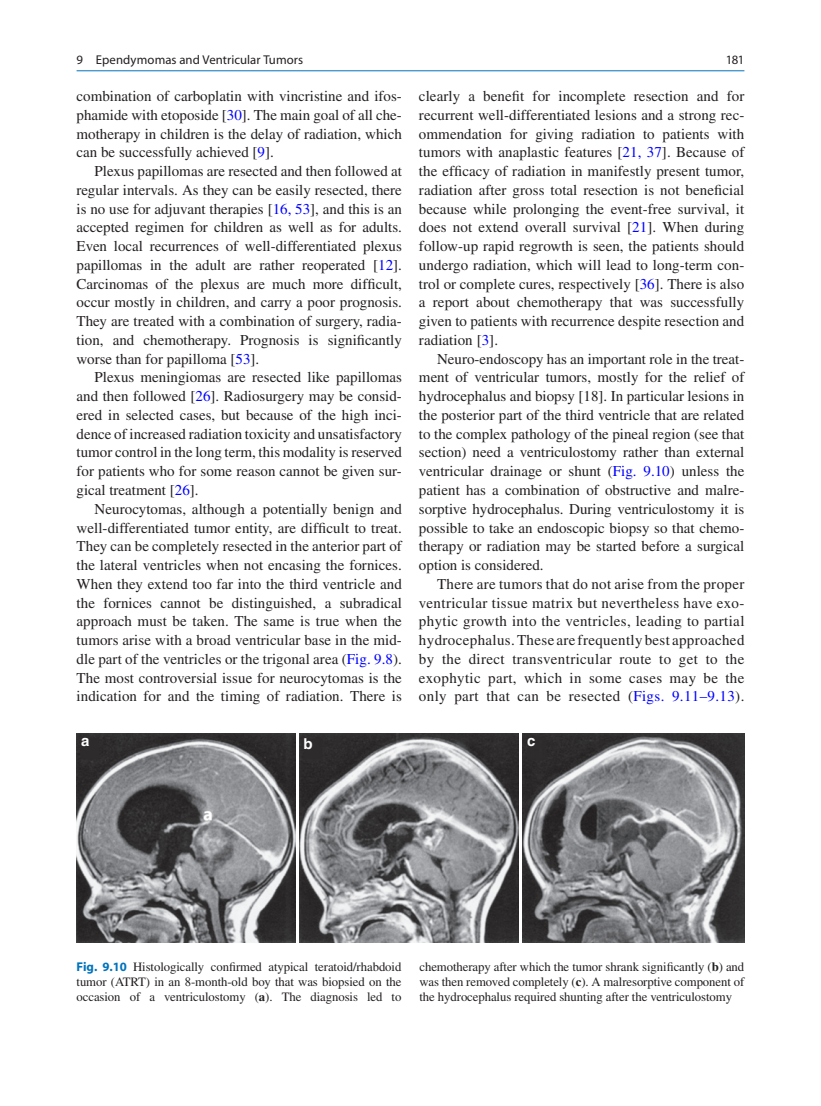
<style>
.page{position:relative;width:821px;height:1106px;background:#fff}
.page>*{position:absolute;margin:0;border:0;box-sizing:border-box;transform-origin:0 0}
.t1{font:15px "Times";color:#231f20}
.t2{font:15px "Times";letter-spacing:.025em;color:#231f20}
.t3{font:700 15px "Helvetica";color:#fff}
.t4{font:12.75px/15px "Times";letter-spacing:-.005em;color:#231f20;text-align:justify}
.t5{font:12.75px "Myriad";letter-spacing:.005em;color:#231f20}
.s1{color:#00f}
.s2{font-family:"Myriad";font-weight:700;color:#0073bc}
.s3{font-weight:700}
</style>
<div class="page">
<hr style="left:77px;top:70px;width:667px;height:1px;background:#0073bc">
<img style="left:522px;top:733px;width:222px;height:210px">
<img style="left:299px;top:733px;width:219px;height:210px">
<img style="left:77px;top:733px;width:218px;height:210px">
<p class="t5" style="left:77px;top:55px;width:228px">9 Ependymomas and Ventricular Tumors</p>
<p class="t5" style="left:725px;top:55px;width:20px">181</p>
<p class="t1" style="left:77px;top:91px;width:327px">combination of carboplatin with vincristine and ifos-</p>
<p class="t1" style="left:77px;top:109px;width:327px">phamide with etoposide [<span class="s1">30</span>]. The main goal of all che-</p>
<p class="t1" style="left:77px;top:128px;width:327px">motherapy in children is the delay of radiation, which</p>
<p class="t1" style="left:77px;top:147px;width:199px">can be successfully achieved [<span class="s1">9</span>].</p>
<p class="t1" style="left:95px;top:166px;width:309px">Plexus papillomas are resected and then followed at</p>
<p class="t1" style="left:77px;top:184px;width:327px">regular intervals. As they can be easily resected, there</p>
<p class="t1" style="left:77px;top:203px;width:327px">is no use for adjuvant therapies [<span class="s1">16, 53</span>], and this is an</p>
<p class="t1" style="left:77px;top:222px;width:327px">accepted regimen for children as well as for adults.</p>
<p class="t1" style="left:77px;top:241px;width:327px">Even local recurrences of well-differentiated plexus</p>
<p class="t1" style="left:77px;top:259px;width:327px">papillomas in the adult are rather reoperated [<span class="s1">12</span>].</p>
<p class="t1" style="left:77px;top:278px;width:327px">Carcinomas of the plexus are much more difficult,</p>
<p class="t1" style="left:77px;top:297px;width:327px">occur mostly in children, and carry a poor prognosis.</p>
<p class="t1" style="left:77px;top:316px;width:327px">They are treated with a combination of surgery, radia-</p>
<p class="t1" style="left:77px;top:334px;width:327px">tion, and chemotherapy. Prognosis is significantly</p>
<p class="t1" style="left:77px;top:353px;width:184px">worse than for papilloma [<span class="s1">53</span>].</p>
<p class="t1" style="left:95px;top:372px;width:309px">Plexus meningiomas are resected like papillomas</p>
<p class="t1" style="left:77px;top:391px;width:327px">and then followed [<span class="s1">26</span>]. Radiosurgery may be consid-</p>
<p class="t1" style="left:77px;top:409px;width:327px">ered in selected cases, but because of the high inci-</p>
<p class="t1" style="left:77px;top:428px;width:327px">dence of increased radiation toxicity and unsatisfactory</p>
<p class="t1" style="left:77px;top:447px;width:327px">tumor control in the long term, this modality is reserved</p>
<p class="t1" style="left:77px;top:466px;width:327px">for patients who for some reason cannot be given sur-</p>
<p class="t1" style="left:77px;top:484px;width:124px">gical treatment [<span class="s1">26</span>].</p>
<p class="t1" style="left:95px;top:503px;width:309px">Neurocytomas, although a potentially benign and</p>
<p class="t1" style="left:77px;top:522px;width:327px">well-differentiated tumor entity, are difficult to treat.</p>
<p class="t1" style="left:77px;top:541px;width:327px">They can be completely resected in the anterior part of</p>
<p class="t1" style="left:77px;top:559px;width:327px">the lateral ventricles when not encasing the fornices.</p>
<p class="t1" style="left:77px;top:578px;width:327px">When they extend too far into the third ventricle and</p>
<p class="t1" style="left:77px;top:597px;width:327px">the fornices cannot be distinguished, a subradical</p>
<p class="t1" style="left:77px;top:616px;width:327px">approach must be taken. The same is true when the</p>
<p class="t1" style="left:77px;top:634px;width:327px">tumors arise with a broad ventricular base in the mid-</p>
<p class="t1" style="left:77px;top:653px;width:327px">dle part of the ventricles or the trigonal area (<span class="s1">Fig. 9.8</span>).</p>
<p class="t1" style="left:77px;top:672px;width:327px">The most controversial issue for neurocytomas is the</p>
<p class="t1" style="left:77px;top:691px;width:327px">indication for and the timing of radiation. There is</p>
<p class="t1" style="left:419px;top:91px;width:327px">clearly a benefit for incomplete resection and for</p>
<p class="t1" style="left:419px;top:109px;width:327px">recurrent well-differentiated lesions and a strong rec-</p>
<p class="t1" style="left:419px;top:128px;width:327px">ommendation for giving radiation to patients with</p>
<p class="t1" style="left:419px;top:147px;width:327px">tumors with anaplastic features [<span class="s1">21, 37</span>]. Because of</p>
<p class="t1" style="left:419px;top:166px;width:327px">the efficacy of radiation in manifestly present tumor,</p>
<p class="t1" style="left:419px;top:184px;width:327px">radiation after gross total resection is not beneficial</p>
<p class="t1" style="left:419px;top:203px;width:327px">because while prolonging the event-free survival, it</p>
<p class="t1" style="left:419px;top:222px;width:327px">does not extend overall survival [<span class="s1">21</span>]. When during</p>
<p class="t1" style="left:419px;top:241px;width:327px">follow-up rapid regrowth is seen, the patients should</p>
<p class="t1" style="left:419px;top:259px;width:327px">undergo radiation, which will lead to long-term con-</p>
<p class="t1" style="left:419px;top:278px;width:327px">trol or complete cures, respectively [<span class="s1">36</span>]. There is also</p>
<p class="t1" style="left:419px;top:297px;width:327px">a report about chemotherapy that was successfully</p>
<p class="t1" style="left:419px;top:316px;width:327px">given to patients with recurrence despite resection and</p>
<p class="t1" style="left:419px;top:334px;width:81px">radiation [<span class="s1">3</span>].</p>
<p class="t1" style="left:437px;top:353px;width:309px">Neuro-endoscopy has an important role in the treat-</p>
<p class="t1" style="left:419px;top:372px;width:327px">ment of ventricular tumors, mostly for the relief of</p>
<p class="t1" style="left:419px;top:391px;width:327px">hydrocephalus and biopsy [18]. In particular lesions in</p>
<p class="t1" style="left:419px;top:409px;width:327px">the posterior part of the third ventricle that are related</p>
<p class="t1" style="left:419px;top:428px;width:327px">to the complex pathology of the pineal region (see that</p>
<p class="t1" style="left:419px;top:447px;width:327px">section) need a ventriculostomy rather than external</p>
<p class="t1" style="left:419px;top:466px;width:327px">ventricular drainage or shunt (<span class="s1">Fig. 9.10</span>) unless the</p>
<p class="t1" style="left:419px;top:484px;width:327px">patient has a combination of obstructive and malre-</p>
<p class="t1" style="left:419px;top:503px;width:327px">sorptive hydrocephalus. During ventriculostomy it is</p>
<p class="t1" style="left:419px;top:522px;width:327px">possible to take an endoscopic biopsy so that chemo-</p>
<p class="t1" style="left:419px;top:541px;width:327px">therapy or radiation may be started before a surgical</p>
<p class="t1" style="left:419px;top:559px;width:126px">option is considered.</p>
<p class="t2" style="left:437px;top:578px;width:309px">There are tumors that do not arise from the proper</p>
<p class="t2" style="left:419px;top:597px;width:327px">ventricular tissue matrix but nevertheless have exo-</p>
<p class="t2" style="left:419px;top:616px;width:327px">phytic growth into the ventricles, leading to partial</p>
<p class="t2" style="left:419px;top:634px;width:327px">hydrocephalus. These are frequently best approached</p>
<p class="t2" style="left:419px;top:653px;width:327px">by the direct transventricular route to get to the</p>
<p class="t2" style="left:419px;top:672px;width:327px">exophytic part, which in some cases may be the</p>
<p class="t2" style="left:419px;top:691px;width:327px">only part that can be resected (<span class="s1">Figs. 9.11–9.13</span>).</p>
<p class="t3" style="left:81px;top:732px;width:10px">a</p>
<p class="t3" style="left:303px;top:735px;width:11px">b</p>
<p class="t3" style="left:527px;top:732px;width:10px">c</p>
<p class="t4" style="left:77px;top:960px;width:326px"><span class="s2">Fig. 9.10</span> Histologically confirmed atypical teratoid/rhabdoid tumor (ATRT) in an 8-month-old boy that was biopsied on the occasion of a ventriculostomy (<span class="s3">a</span>). The diagnosis led to</p>
<p class="t4" style="left:419px;top:960px;width:326px">chemotherapy after which the tumor shrank significantly (<span class="s3">b</span>) and was then removed completely (<span class="s3">c</span>). A malresorptive component of the hydrocephalus required shunting after the ventriculostomy</p>
</div>
